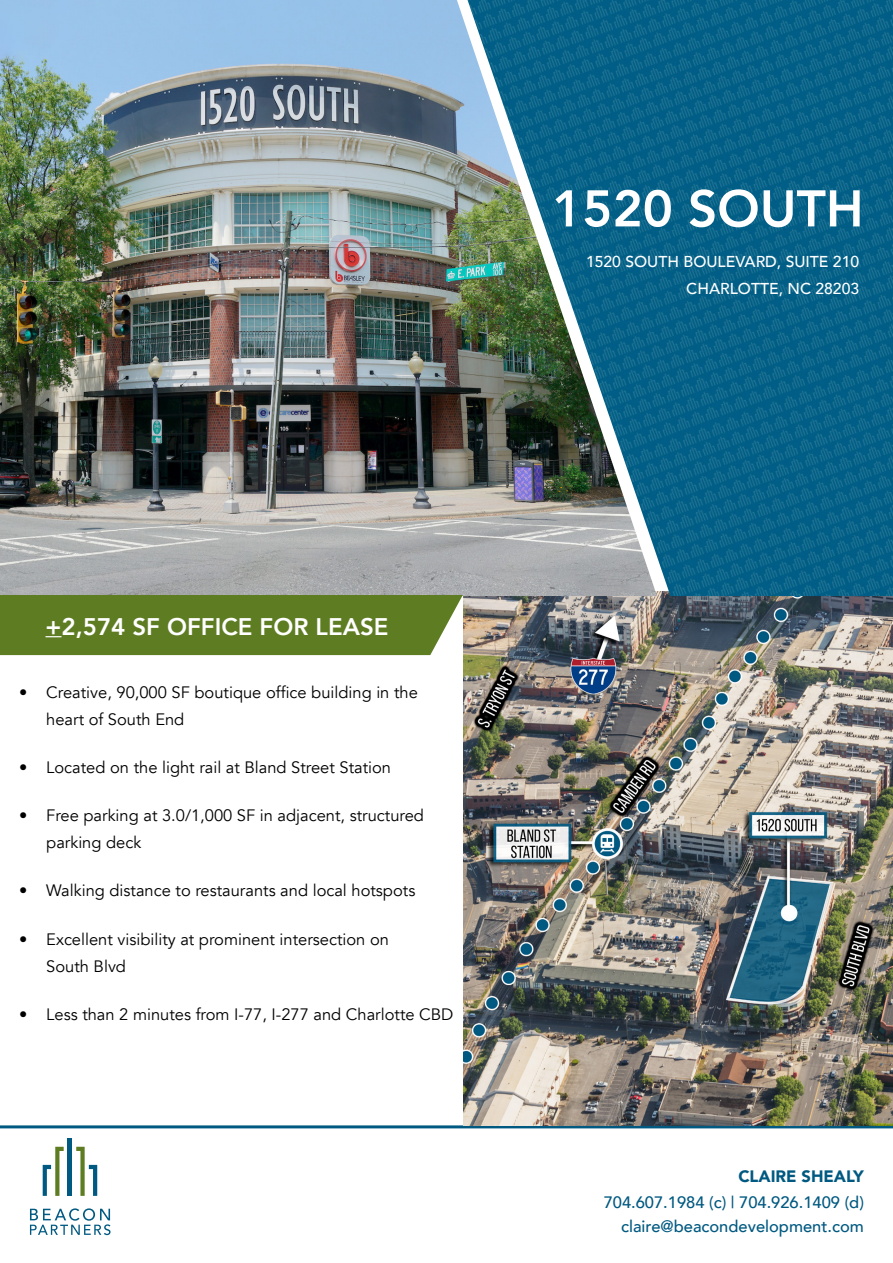
<style>
.page{position:relative;width:893px;height:1263px;background:#fff}
.page>*{position:absolute;margin:0;border:0;box-sizing:border-box;transform-origin:0 0}
.t1{font:800 51px "Avenir";color:#fff}
.t2{font:800 24px "Avenir";color:#fff}
.t3{font:16.5px/27px "Avenir";color:#000}
.t4{font:500 16.5px/24px "Avenir";color:#005981;text-align:right}
.t5{font:900 16.5px "Avenir";color:#005981}
.t6{font:500 15.75px/27px "Avenir";color:#fff;text-align:right}
</style>
<div class="page">
<hr style="left:0;top:1125px;width:893px;height:3px;background:#005981">
<hr style="left:68px;top:1138px;width:4px;height:58px;background:#005981">
<svg style="left:76px;top:1147px;width:21px;height:49px"></svg>
<svg style="left:43px;top:1147px;width:21px;height:49px"></svg>
<svg style="left:30px;top:1208px;width:81px;height:27px"></svg>
<img style="left:464px;top:596px;width:429px;height:529px">
<img style="left:0;top:0;width:468px;height:596px">
<img style="left:468px;top:0;width:425px;height:596px">
<div style="left:0;top:595px;width:463px;height:60px;background:#5e7d23"></div>
<h1 class="t1" style="left:552px;top:169px;width:313px">1520 SOUTH</h1>
<p class="t6" style="left:586px;top:248px;width:275px">1520 SOUTH BOULEVARD, SUITE 210<br>CHARLOTTE, NC 28203</p>
<h2 class="t2" style="left:46px;top:608px;width:344px">+2,574 SF OFFICE FOR LEASE</h2>
<p class="t3" style="left:46px;top:679px;width:373px;text-indent:-27px">• Creative, 90,000 SF boutique office building in the heart of South End</p>
<p class="t3" style="left:19px;top:754px;width:373px">• Located on the light rail at Bland Street Station</p>
<p class="t3" style="left:46px;top:802px;width:379px;text-indent:-27px">• Free parking at 3.0/1,000 SF in adjacent, structured parking deck</p>
<p class="t3" style="left:19px;top:877px;width:398px">• Walking distance to restaurants and local hotspots</p>
<p class="t3" style="left:46px;top:926px;width:344px;text-indent:-27px">• Excellent visibility at prominent intersection on<br>South Blvd</p>
<p class="t3" style="left:19px;top:1001px;width:436px">• Less than 2 minutes from I-77, I-277 and Charlotte CBD</p>
<p class="t5" style="left:738px;top:1162px;width:127px">CLAIRE SHEALY</p>
<p class="t4" style="left:604px;top:1189px;width:262px">704.607.1984 (c) | 704.926.1409 (d) claire@beacondevelopment.com</p>
</div>
